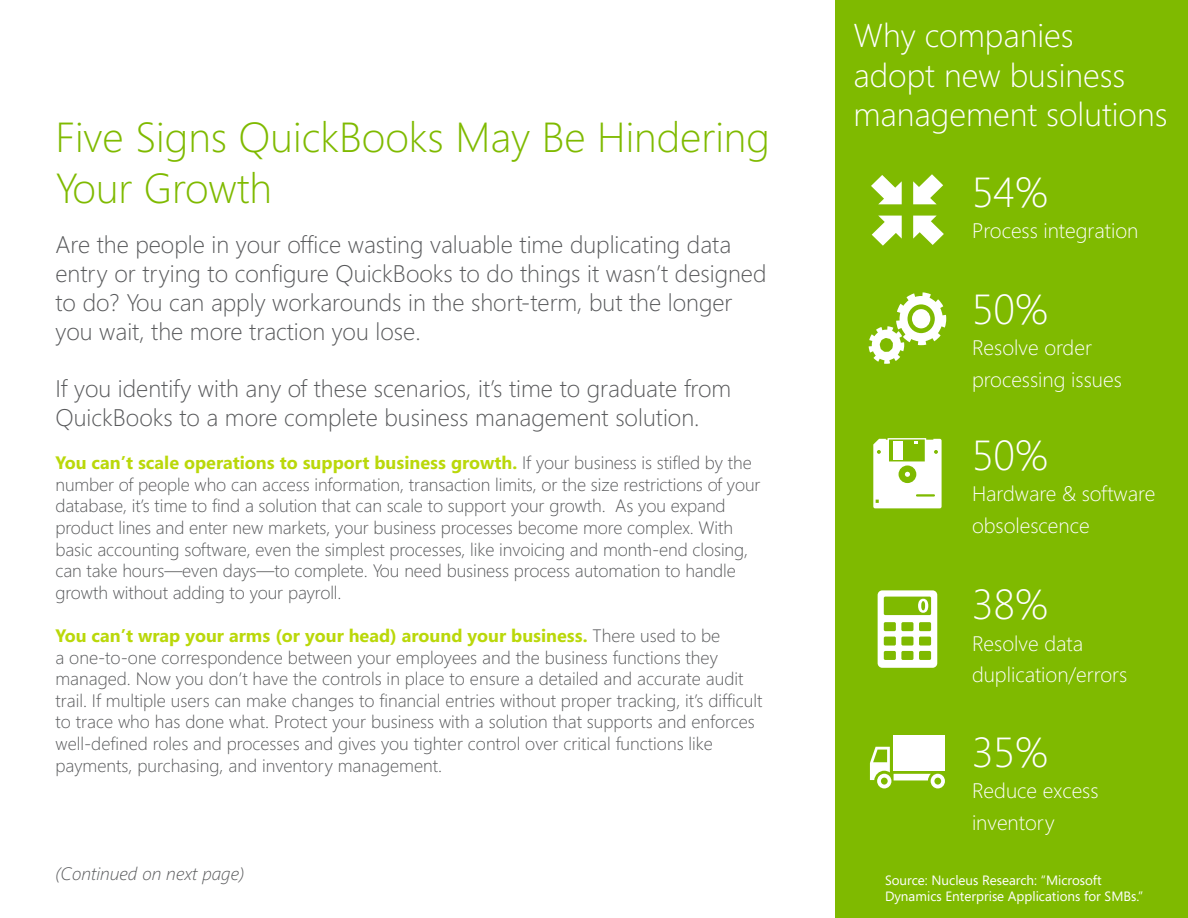
<style>
.page{position:relative;width:1188px;height:918px;background:#fff}
.page>*{position:absolute;margin:0;border:0;box-sizing:border-box;transform-origin:0 0}
.t1{font:300 42px/51px "Segoe";color:#7fba00}
.t2{font:300 42px "Segoe";color:#fff}
.t3{font:300 33px/39.6px "Segoe";color:#fff}
.t4{font:300 24px/28.8px "Segoe";color:#58595b}
.t5{font:300 21px/31.5px "Segoe";color:#fff}
.t6{font:300 18px/21.6px "Segoe";letter-spacing:-.005em;color:#58595b}
.t7{font:italic 300 18px "Segoe";color:#58595b}
.t8{font:13.5px/16.2px "Segoe";color:#fff}
.s1{font-weight:700;color:#bad80a}
</style>
<div class="page">
<div style="left:836px;top:0;width:352px;height:918px;background:#7fba00"></div>
<svg style="left:869px;top:292px;width:77px;height:72px"></svg>
<svg style="left:871px;top:175px;width:31px;height:29px"></svg>
<svg style="left:913px;top:216px;width:31px;height:29px"></svg>
<svg style="left:913px;top:174px;width:30px;height:30px"></svg>
<svg style="left:872px;top:216px;width:30px;height:30px"></svg>
<div style="left:894px;top:735px;width:51px;height:36px;background:#fff"></div>
<svg style="left:870px;top:747px;width:75px;height:41px"></svg>
<svg style="left:878px;top:590px;width:59px;height:78px"></svg>
<svg style="left:873px;top:438px;width:69px;height:70px"></svg>
<h1 class="t1" style="left:56px;top:110px;width:716px">Five Signs QuickBooks May Be Hindering<br>Your Growth</h1>
<p class="t4" style="left:56px;top:230px;width:713px">Are the people in your office wasting valuable time duplicating data entry or trying to configure QuickBooks to do things it wasn’t designed to do? You can apply workarounds in the short-term, but the longer you wait, the more traction you lose.</p>
<h3 class="t4" style="left:56px;top:374px;width:677px">If you identify with any of these scenarios, it’s time to graduate from<br>QuickBooks to a more complete business management solution.</h3>
<p class="t6" style="left:56px;top:452px;width:706px"><span class="s1">You can’t scale operations to support business growth.</span> If your business is stifled by the number of people who can access information, transaction limits, or the size restrictions of your database, it’s time to find a solution that can scale to support your growth. As you expand product lines and enter new markets, your business processes become more complex. With basic accounting software, even the simplest processes, like invoicing and month-end closing, can take hours—even days—to complete. You need business process automation to handle growth without adding to your payroll.</p>
<p class="t6" style="left:56px;top:624px;width:709px"><span class="s1">You can’t wrap your arms (or your head) around your business.</span> There used to be<br>a one-to-one correspondence between your employees and the business functions they managed. Now you don’t have the controls in place to ensure a detailed and accurate audit trail. If multiple users can make changes to financial entries without proper tracking, it’s difficult to trace who has done what. Protect your business with a solution that supports and enforces well-defined roles and processes and gives you tighter control over critical functions like payments, purchasing, and inventory management.</p>
<p class="t7" style="left:56px;top:861px;width:190px">(Continued on next page)</p>
<p class="t3" style="left:854px;top:15px;width:316px">Why companies<br>adopt new business management solutions</p>
<p class="t2" style="left:972px;top:163px;width:78px">54%</p>
<p class="t5" style="left:972px;top:214px;width:168px">Process integration</p>
<p class="t2" style="left:972px;top:280px;width:78px">50%</p>
<p class="t5" style="left:972px;top:332px;width:151px">Resolve order processing issues</p>
<p class="t2" style="left:972px;top:426px;width:78px">50%</p>
<p class="t5" style="left:972px;top:477px;width:185px">Hardware &amp; software obsolescence</p>
<p class="t2" style="left:972px;top:576px;width:78px">38%</p>
<p class="t5" style="left:972px;top:627px;width:157px">Resolve data duplication/errors</p>
<p class="t2" style="left:972px;top:723px;width:78px">35%</p>
<p class="t5" style="left:972px;top:775px;width:128px">Reduce excess inventory</p>
<p class="t8" style="left:885px;top:872px;width:260px">Source: Nucleus Research: “Microsoft<br>Dynamics Enterprise Applications for SMBs.”</p>
</div>
